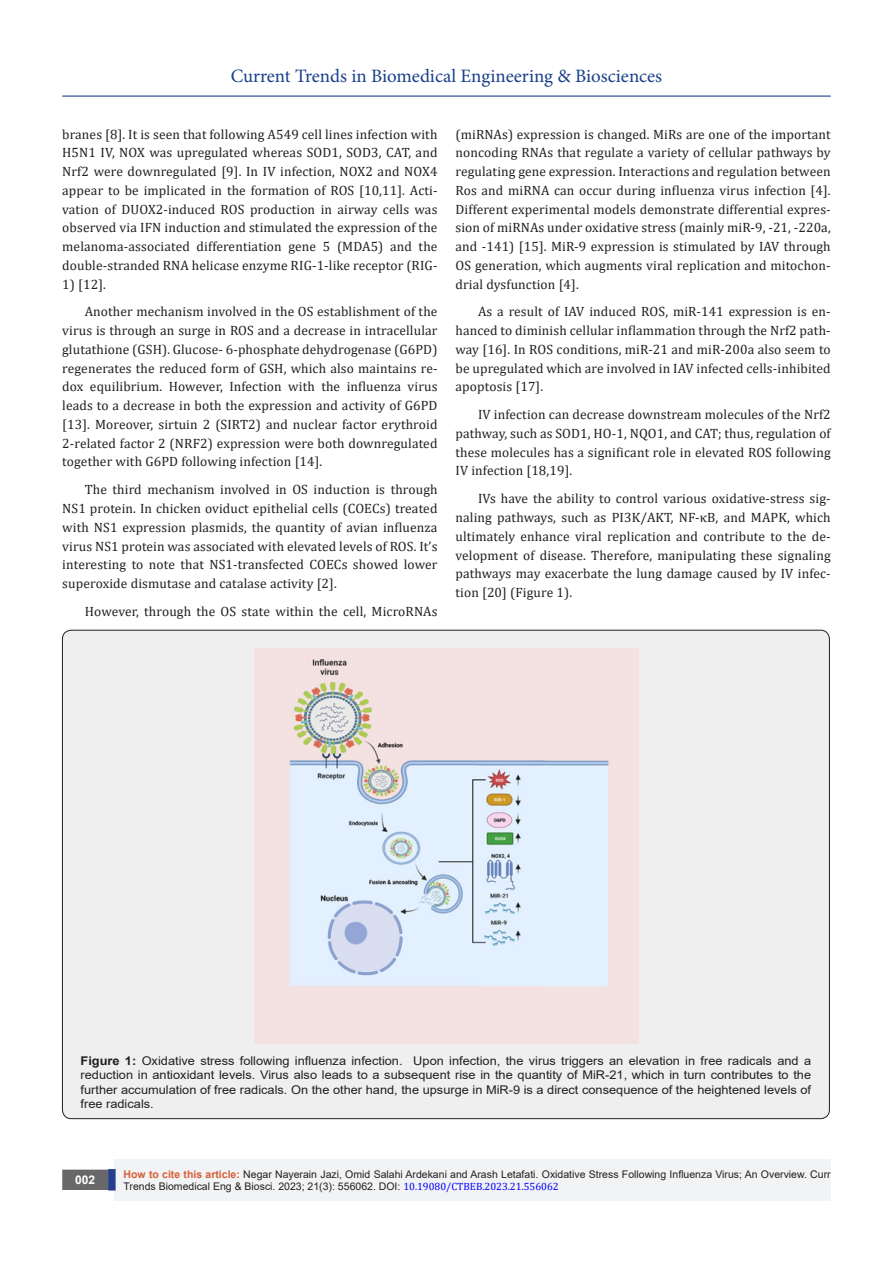
<style>
.page{position:relative;width:893px;height:1263px;background:#fff}
.page>*{position:absolute;margin:0;border:0;box-sizing:border-box;transform-origin:0 0}
.t1{font:18.9px "Minion Pro";color:#183f89}
.t2{font:13.5px/18.8px "Cambria";letter-spacing:.01em;color:#231f20;text-align:justify}
.t3{font:12px/14.4px "Arial";color:#231f20;text-align:justify;scale:1.07 1}
.t4{font:700 12px "Arial";color:#fff}
.t5{font:10.5px/12.6px "Arial";color:#231f20}
.s1{font-weight:700}
.s2{font-weight:700;color:#d55e37}
.s3{font-family:"Cambria";color:#00f}
</style>
<div class="page">
<hr style="left:62px;top:96px;width:769px;height:1px;background:#253f8e">
<div style="left:115px;top:1160px;width:716px;height:41px;background:#f2f3f4"></div>
<div style="left:63px;top:1170px;width:44px;height:19px;background:#68676a"></div>
<div style="left:62px;top:1169px;width:46px;height:21px;border:2px solid #68676a"></div>
<svg style="left:108px;top:1169px;width:8px;height:21px"></svg>
<div style="left:62px;top:630px;width:767px;height:489px;background:#efeff0;border-radius:9px"></div>
<img style="left:254px;top:648px;width:384px;height:396px">
<h1 class="t1" style="left:231px;top:63px;width:433px">Current Trends in Biomedical Engineering &amp; Biosciences</h1>
<p class="t2" style="left:62px;top:125px;width:377px">branes [8]. It is seen that following A549 cell lines infection with H5N1 IV, NOX was upregulated whereas SOD1, SOD3, CAT, and Nrf2 were downregulated [9]. In IV infection, NOX2 and NOX4 appear to be implicated in the formation of ROS [10,11]. Acti&shy;vation of DUOX2-induced ROS production in airway cells was observed via IFN induction and stimulated the expression of the melanoma-associated differentiation gene 5 (MDA5) and the double-stranded RNA helicase enzyme RIG-1-like receptor (RIG-</p>
<p class="t2" style="left:62px;top:275px;width:45px">1) [12].</p>
<p class="t2" style="left:62px;top:302px;width:377px;text-indent:22px">Another mechanism involved in the OS establishment of the virus is through an surge in ROS and a decrease in intracellular glutathione (GSH). Glucose- 6-phosphate dehydrogenase (G6PD) regenerates the reduced form of GSH, which also maintains re&shy;dox equilibrium. However, Infection with the influenza virus leads to a decrease in both the expression and activity of G6PD [13]. Moreover, sirtuin 2 (SIRT2) and nuclear factor erythroid 2-related factor 2 (NRF2) expression were both downregulated together with G6PD following infection [14].</p>
<p class="t2" style="left:62px;top:480px;width:377px;text-indent:22px">The third mechanism involved in OS induction is through NS1 protein. In chicken oviduct epithelial cells (COECs) treated with NS1 expression plasmids, the quantity of avian influenza virus NS1 protein was associated with elevated levels of ROS. It’s interesting to note that NS1-transfected COECs showed lower superoxide dismutase and catalase activity [2].</p>
<p class="t2" style="left:85px;top:602px;width:354px">However, through the OS state within the cell, MicroRNAs</p>
<p class="t2" style="left:455px;top:125px;width:377px">(miRNAs) expression is changed. MiRs are one of the important noncoding RNAs that regulate a variety of cellular pathways by regulating gene expression. Interactions and regulation between Ros and miRNA can occur during influenza virus infection [4].<br>Different experimental models demonstrate differential expres&shy;sion of miRNAs under oxidative stress (mainly miR-9, -21, -220a, and -141) [15]. MiR-9 expression is stimulated by IAV through OS generation, which augments viral replication and mitochon&shy;drial dysfunction [4].</p>
<p class="t2" style="left:455px;top:302px;width:377px;text-indent:22px">As a result of IAV induced ROS, miR-141 expression is en&shy;hanced to diminish cellular inflammation through the Nrf2 path&shy;way [16]. In ROS conditions, miR-21 and miR-200a also seem to be upregulated which are involved in IAV infected cells-inhibited apoptosis [17].</p>
<p class="t2" style="left:455px;top:405px;width:377px;text-indent:22px">IV infection can decrease downstream molecules of the Nrf2 pathway, such as SOD1, HO-1, NQO1, and CAT; thus, regulation of these molecules has a significant role in elevated ROS following IV infection [18,19].</p>
<p class="t2" style="left:455px;top:489px;width:377px;text-indent:22px">IVs have the ability to control various oxidative-stress sig&shy;naling pathways, such as PI3K/AKT, NF-κB, and MAPK, which ultimately enhance viral replication and contribute to the de&shy;velopment of disease. Therefore, manipulating these signaling pathways may exacerbate the lung damage caused by IV infec&shy;tion [20] (Figure 1).</p>
<p class="t3" style="left:81px;top:1053px;width:684px"><span class="s1">Figure 1:</span> Oxidative stress following influenza infection. Upon infection, the virus triggers an elevation in free radicals and a reduction in antioxidant levels. Virus also leads to a subsequent rise in the quantity of MiR-21, which in turn contributes to the further accumulation of free radicals. On the other hand, the upsurge in MiR-9 is a direct consequence of the heightened levels of free radicals.</p>
<p class="t4" style="left:75px;top:1171px;width:22px">002</p>
<p class="t5" style="left:124px;top:1168px;width:709px"><span class="s2">How to cite this article:</span> Negar Nayerain Jazi, Omid Salahi Ardekani and Arash Letafati. Oxidative Stress Following Influenza Virus; An Overview. Curr<br>Trends Biomedical Eng &amp; Biosci. 2023; 21(3): 556062. DOI: <span class="s3">10.19080/CTBEB.2023.21.556062</span></p>
</div>
